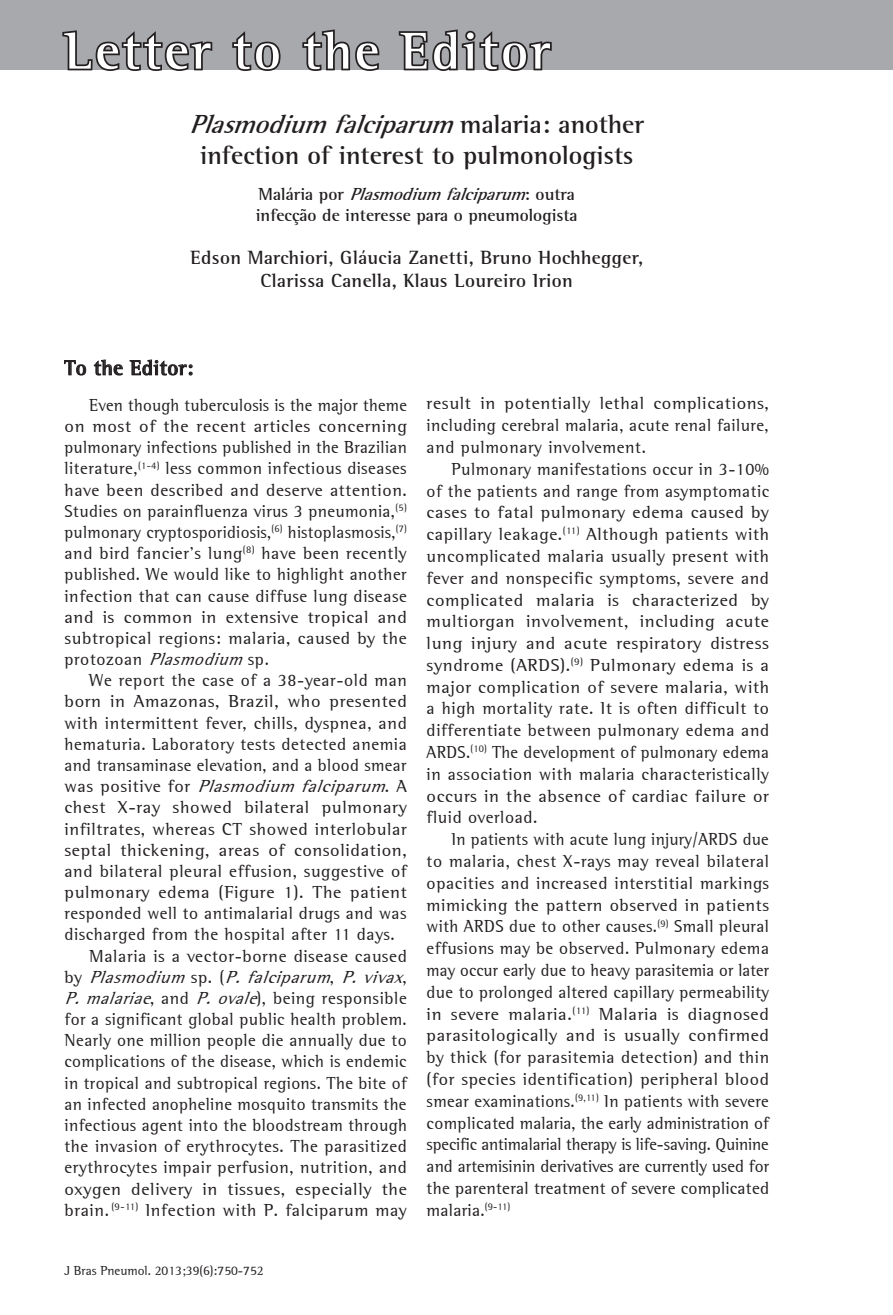
<style>
.page{position:relative;width:893px;height:1315px;background:#fff}
.page>*{position:absolute;margin:0;border:0;box-sizing:border-box;transform-origin:0 0}
.t1{font:700 52.5px "Libre Semi Serif S Si";letter-spacing:.05em;color:#fff}
.Título___1o_idioma{font:700 26.25px/31.5px "Libre Semi Serif S Si";color:#231f20;text-align:center}
.Sub-título___1o_níve{font:700 21px "Libre Semi Serif S Si";letter-spacing:.015em;color:#231f20}
.Autores{font:700 19.25px/23.1px "Libre Semi Serif S Si";letter-spacing:.015em;color:#231f20;text-align:center}
.Corpo{font:17.5px/21.2px "Libre Semi Serif S Si";letter-spacing:.03em;color:#231f20;text-align:justify}
.Corpo-2{font:17.5px/21.7px "Libre Semi Serif S Si";letter-spacing:.03em;color:#231f20;text-align:justify;scale:1.05 1}
.Título___2o_idioma{font:700 17.5px/21px "Libre Semi Serif S Si";color:#231f20}
.rodapé{font:13.12px "Libre Semi Serif S Si";color:#231f20}
.s1{font-style:italic}
</style>
<div class="page">
<div style="left:0;top:0;width:893px;height:70px;background:#a8a9ad"></div>
<svg style="left:64px;top:360px;width:22px;height:15px"></svg>
<svg style="left:94px;top:359px;width:29px;height:16px"></svg>
<svg style="left:130px;top:359px;width:62px;height:16px"></svg>
<svg style="left:62px;top:30px;width:151px;height:41px"></svg>
<svg style="left:232px;top:31px;width:49px;height:40px"></svg>
<svg style="left:302px;top:29px;width:78px;height:42px"></svg>
<svg style="left:398px;top:29px;width:154px;height:42px"></svg>
<h1 class="t1" style="left:64px;top:19px;width:487px">Letter to the Editor</h1>
<p class="Título___1o_idioma" style="left:189px;top:108px;width:456px"><span class="s1">Plasmodium falciparum</span> m a l a r i a : a n o t h e r infection of interest to pulmonologists</p>
<p class="Título___2o_idioma" style="left:256px;top:184px;width:323px">M a l á r i a p o r <span class="s1">Plasmodium falciparum</span>: o u t r a infecção de interesse para o pneumologista</p>
<p class="Autores" style="left:191px;top:246px;width:454px">Edson Marchiori, Gláucia Zanetti, Bruno Hochhegger,<br>Clarissa Canella, Klaus Loureiro Irion</p>
<p class="Sub-título___1o_níve" style="left:64px;top:355px;width:130px">To the Editor:</p>
<p class="Corpo" style="left:64px;top:394px;width:344px;text-indent:25px">Even though tuberculosis is the major theme on most of the recent articles concerning pulmonary infections published in the Brazilian literature,<sup>(1-4)</sup> less common infectious diseases have been described and deserve attention.<br>Studies on parainfluenza virus 3 pneumonia,<sup>(5) </sup>pulmonary cryptosporidiosis,<sup>(6)</sup> histoplasmosis,<sup>(7) </sup>and bird fancier’s lung<sup>(8)</sup> have been recently published. We would like to highlight another infection that can cause diffuse lung disease and is common in extensive tropical and subtropical regions: malaria, caused by the protozoan <span class="s1">Plasmodium</span> sp.</p>
<p class="Corpo" style="left:64px;top:669px;width:344px;text-indent:25px">We report the case of a 38-year-old man born in Amazonas, Brazil, who presented with intermittent fever, chills, dyspnea, and hematuria. Laboratory tests detected anemia and transaminase elevation, and a blood smear w a s p o s i t i v e f o r <span class="s1">Plasmodium falciparum</span>. A chest X-ray showed bilateral pulmonary infiltrates, whereas CT showed interlobular septal thickening, areas of consolidation, and bilateral pleural effusion, suggestive of pulmonary edema (Figure 1). The patient responded well to antimalarial drugs and was discharged from the hospital after 11 days.</p>
<p class="Corpo" style="left:64px;top:945px;width:346px;text-align:left;text-indent:25px">Malaria is a vector-borne disease caused b y <span class="s1">Plasmodium</span> s p . ( <span class="s1">P.falciparum</span>, <span class="s1">P.vivax</span>, <span class="s1">P.malariae</span>, and <span class="s1">P.ovale</span>), being responsible for a significant global public health problem.<br>Nearly one million people die annually due to complications of the disease, which is endemic in tropical and subtropical regions. The bite of an infected anopheline mosquito transmits the infectious agent into the bloodstream through the invasion of erythrocytes. The parasitized erythrocytes impair perfusion, nutrition, and oxygen delivery in tissues, especially the brain. <sup>(9-11)</sup> Infection with P. falciparum may</p>
<p class="rodapé" style="left:64px;top:1263px;width:201px">J Bras Pneumol. 2013;39(6):750-752</p>
<p class="Corpo-2" style="left:427px;top:392px;width:328px">result in potentially lethal complications, including cerebral malaria, acute renal failure, and pulmonary involvement.</p>
<p class="Corpo" style="left:427px;top:458px;width:344px;line-height:21.7px;text-indent:25px">Pulmonary manifestations occur in 3-10% of the patients and range from asymptomatic cases to fatal pulmonary edema caused by capillary leakage.<sup>(11)</sup> Although patients with uncomplicated malaria usually present with fever and nonspecific symptoms, severe and complicated malaria is characterized by multiorgan involvement, including acute lung injury and acute respiratory distress syndrome (ARDS).<sup>(9)</sup> Pulmonary edema is a major complication of severe malaria, with a high mortality rate. It is often difficult to differentiate between pulmonary edema and ARDS.<sup>(10)</sup> The development of pulmonary edema in association with malaria characteristically occurs in the absence of cardiac failure or fluid overload.</p>
<p class="Corpo" style="left:427px;top:828px;width:344px;line-height:21.7px;text-indent:25px">In patients with acute lung injury/ARDS due to malaria, chest X-rays may reveal bilateral opacities and increased interstitial markings mimicking the pattern observed in patients with ARDS due to other causes.<sup>(9)</sup> Small pleural effusions may be observed. Pulmonary edema may occur early due to heavy parasitemia or later due to prolonged altered capillary permeability in severe malaria.<sup>(11)</sup> Malaria is diagnosed parasitologically and is usually confirmed by thick (for parasitemia detection) and thin (for species identification) peripheral blood smear examinations.<sup>(9,11)</sup> In patients with severe complicated malaria, the early administration of specific antimalarial therapy is life-saving. Quinine and artemisinin derivatives are currently used for the parenteral treatment of severe complicated malaria.<sup>(9-11)</sup></p>
</div>
